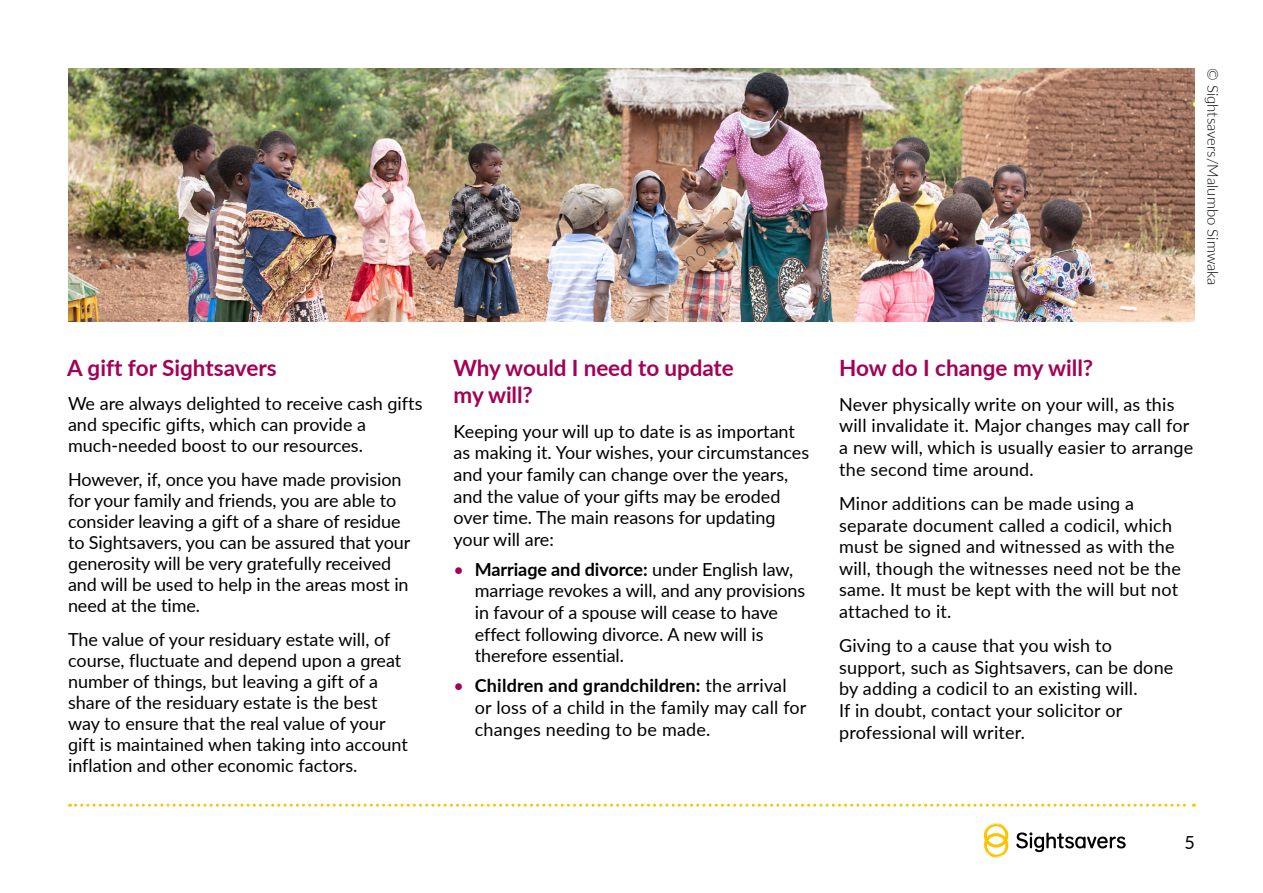
<style>
.page{position:relative;width:1263px;height:893px;background:#fff}
.page>*{position:absolute;margin:0;border:0;box-sizing:border-box;transform-origin:0 0}
.H2_Raspberry{font:700 22.5px/27px "Lato";letter-spacing:-.005em;color:#a30156}
.Bullets{font:18px/21.6px "Lato";color:#000}
.t1{font:300 15px "Lato";color:#000}
.s1{color:#a30156}
.s2{font-weight:700}
</style>
<div class="page">
<svg style="left:70px;top:804px;width:1124px;height:3px"></svg>
<svg style="left:984px;top:823px;width:24px;height:35px"></svg>
<svg style="left:1016px;top:832px;width:110px;height:20px"></svg>
<img style="left:68px;top:68px;width:1127px;height:253px">
<h2 class="H2_Raspberry" style="left:67px;top:354px;width:211px">A gift for Sightsavers</h2>
<p class="Bullets" style="left:68px;top:392px;width:356px;line-height:21px">We are always delighted to receive cash gifts and specific gifts, which can provide a much-needed boost to our resources.</p>
<p class="Bullets" style="left:68px;top:468px;width:344px;line-height:21px">However, if, once you have made provision for your family and friends, you are able to consider leaving a gift of a share of residue to Sightsavers, you can be assured that your generosity will be very gratefully received and will be used to help in the areas most in need at the time.</p>
<p class="Bullets" style="left:68px;top:628px;width:341px;line-height:21px">The value of your residuary estate will, of course, fluctuate and depend upon a great number of things, but leaving a gift of a share of the residuary estate is the best way to ensure that the real value of your gift is maintained when taking into account inflation and other economic factors.</p>
<h2 class="H2_Raspberry" style="left:454px;top:354px;width:282px">Why would I need to update my will?</h2>
<p class="Bullets" style="left:454px;top:420px;width:357px">Keeping your will up to date is as important as making it. Your wishes, your circumstances and your family can change over the years, and the value of your gifts may be eroded over time. The main reasons for updating your will are:</p>
<p class="Bullets" style="left:475px;top:558px;width:332px;text-indent:-21px"><span class="s1">•</span> <span class="s2">Marriage and divorce:</span> under English law, marriage revokes a will, and any provisions in favour of a spouse will cease to have effect following divorce. A new will is therefore essential.</p>
<p class="Bullets" style="left:475px;top:674px;width:333px;text-indent:-21px"><span class="s1">•</span> <span class="s2">Children and grandchildren:</span> the arrival or loss of a child in the family may call for changes needing to be made.</p>
<p class="t1" style="left:1223px;top:68px;width:219px;rotate:90deg">© Sightsavers/Malumbo Simwaka</p>
<h2 class="H2_Raspberry" style="left:839px;top:354px;width:256px">How do I change my will?</h2>
<p class="Bullets" style="left:839px;top:393px;width:356px">Never physically write on your will, as this will invalidate it. Major changes may call for a new will, which is usually easier to arrange the second time around.</p>
<p class="Bullets" style="left:839px;top:492px;width:343px">Minor additions can be made using a separate document called a codicil, which must be signed and witnessed as with the will, though the witnesses need not be the same. It must be kept with the will but not attached to it.</p>
<p class="Bullets" style="left:839px;top:634px;width:336px">Giving to a cause that you wish to support, such as Sightsavers, can be done by adding a codicil to an existing will.<br>If in doubt, contact your solicitor or professional will writer.</p>
<p class="Bullets" style="left:1184px;top:831px;width:12px">5</p>
</div>
